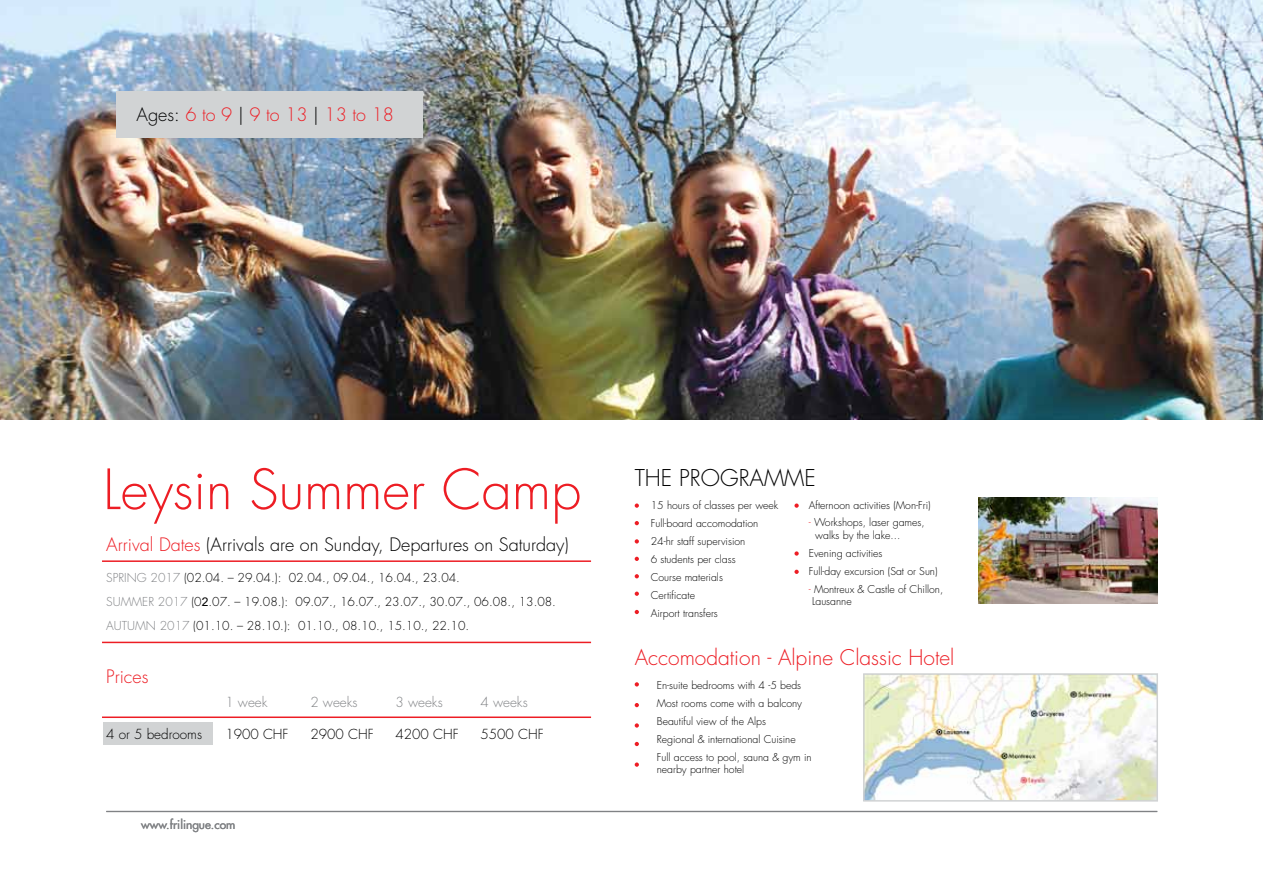
<style>
.page{position:relative;width:1263px;height:893px;background:#fff}
.page>*{position:absolute;margin:0;border:0;box-sizing:border-box;transform-origin:0 0}
.t1{font:300 54px "Futura Std";color:#ed1d24}
.t2{font:300 22.5px "Futura Std";color:#000}
.t3{font:300 21px "Futura Std";color:#ed1d24}
.t4{font:300 18px "Futura Std";color:#000}
.t5{font:300 18px "Futura Std";color:#ed1d24}
.t6{font:300 13.5px "Futura Std";color:#000}
.t7{font:300 13.5px "Futura Std";color:#808285}
.t8{font:300 12px/24px "Futura Std";color:#000}
.t9{font:500 12px "Futura Std";color:#808285}
.t10{font:300 10.5px/18px "Futura Std";color:#000}
.s1{color:#000}
.s2{color:#ed1d24}
.s3{color:#808285}
.s4{font-family:"Arial";font-weight:400}
</style>
<div class="page">
<div style="left:103px;top:722px;width:110px;height:23px;background:#d1d3d4"></div>
<hr style="left:106px;top:811px;width:1051px;height:1px;background:#808285">
<img style="left:0;top:0;width:1263px;height:420px">
<img style="left:979px;top:497px;width:178px;height:107px">
<svg style="left:635px;top:682px;width:4px;height:4px"></svg>
<svg style="left:635px;top:703px;width:4px;height:4px"></svg>
<svg style="left:635px;top:723px;width:4px;height:5px"></svg>
<svg style="left:635px;top:742px;width:4px;height:4px"></svg>
<svg style="left:635px;top:762px;width:4px;height:5px"></svg>
<div style="left:116px;top:91px;width:307px;height:46px;background:#d1d3d4"></div>
<hr style="left:102px;top:560px;width:489px;height:2px;background:#ed1d24">
<hr style="left:102px;top:642px;width:489px;height:1px;background:#ed1d24">
<hr style="left:102px;top:716px;width:489px;height:2px;background:#ed1d24">
<svg style="left:635px;top:503px;width:4px;height:5px"></svg>
<svg style="left:794px;top:503px;width:5px;height:5px"></svg>
<svg style="left:635px;top:521px;width:4px;height:4px"></svg>
<svg style="left:794px;top:551px;width:5px;height:5px"></svg>
<svg style="left:794px;top:570px;width:5px;height:4px"></svg>
<svg style="left:635px;top:539px;width:4px;height:4px"></svg>
<svg style="left:635px;top:557px;width:4px;height:4px"></svg>
<svg style="left:635px;top:574px;width:4px;height:4px"></svg>
<svg style="left:635px;top:592px;width:4px;height:4px"></svg>
<svg style="left:635px;top:610px;width:4px;height:4px"></svg>
<img style="left:866px;top:676px;width:289px;height:123px">
<div style="left:863px;top:673px;width:295px;height:129px;border:2px solid #d1d3d4"></div>
<h3 class="t5" style="left:137px;top:103px;width:259px"><span class="s1">Ages:</span>6to9<span class="s1">|</span>9to13<span class="s1">|</span>13to18</h3>
<h1 class="t1" style="left:103px;top:457px;width:480px">Leysin Summer Camp</h1>
<h3 class="t4" style="left:106px;top:533px;width:464px"><span class="s2">Arrival Dates</span> (Arrivals are on Sunday, Departures on Saturday)</h3>
<p class="t8" style="left:106px;top:566px;width:451px"><span class="s3">SPRING 2017</span> (02.04. – 29.04.): 02.04., 09.04., 16.04., 23.04.<br><span class="s3">SUMMER 2017</span> (0<span class="s4">2</span>.07. – 19.08.): 09.07., 16.07., 23.07., 30.07., 06.08., 13.08.<br><span class="s3">AUTUMN 2017</span> (01.10. – 28.10.): 01.10., 08.10., 15.10., 22.10.</p>
<h3 class="t5" style="left:106px;top:666px;width:44px">Prices</h3>
<p class="t7" style="left:225px;top:694px;width:44px">1 week</p>
<p class="t7" style="left:310px;top:694px;width:49px">2 weeks</p>
<p class="t7" style="left:395px;top:694px;width:49px">3 weeks</p>
<p class="t7" style="left:480px;top:694px;width:49px">4 weeks</p>
<p class="t6" style="left:106px;top:726px;width:97px">4 or 5 bedrooms</p>
<p class="t6" style="left:225px;top:726px;width:65px">1900 CHF</p>
<p class="t6" style="left:310px;top:726px;width:65px">2900 CHF</p>
<p class="t6" style="left:395px;top:726px;width:65px">4200 CHF</p>
<p class="t6" style="left:480px;top:726px;width:65px">5500 CHF</p>
<p class="t9" style="left:141px;top:817px;width:96px">www.frilingue.com</p>
<h2 class="t2" style="left:635px;top:464px;width:183px">THE PROGRAMME</h2>
<p class="t10" style="left:651px;top:497px;width:129px">15 hours of classes per week<br>Full-board accomodation<br>24-hr staff supervision<br>6 students per class<br>Course materials<br>Certificate<br>Airport transfers</p>
<p class="t10" style="left:809px;top:497px;width:123px">Afternoon activities (Mon-Fri)</p>
<p class="t10" style="left:815px;top:516px;width:111px;line-height:12.6px;text-indent:-7px"><span class="s2">-</span> Workshops, laser games, walks by the lake...</p>
<p class="t10" style="left:809px;top:544px;width:130px">Evening activities<br>Full-day excursion (Sat or Sun)</p>
<p class="t10" style="left:812px;top:583px;width:133px;line-height:12.6px;text-indent:-3px"><span class="s2">-</span> Montreux &amp; Castle of Chillon,<br>Lausanne</p>
<h3 class="t3" style="left:635px;top:644px;width:321px">Accomodation - Alpine Classic Hotel</h3>
<p class="t10" style="left:657px;top:677px;width:156px">En-suite bedrooms with 4 -5 beds<br>Most rooms come with a balcony<br>Beautiful view of the Alps<br>Regional &amp; international Cuisine<br>Full access to pool, sauna &amp; gym in</p>
<p class="t10" style="left:657px;top:761px;width:89px">nearby partner hotel</p>
</div>
